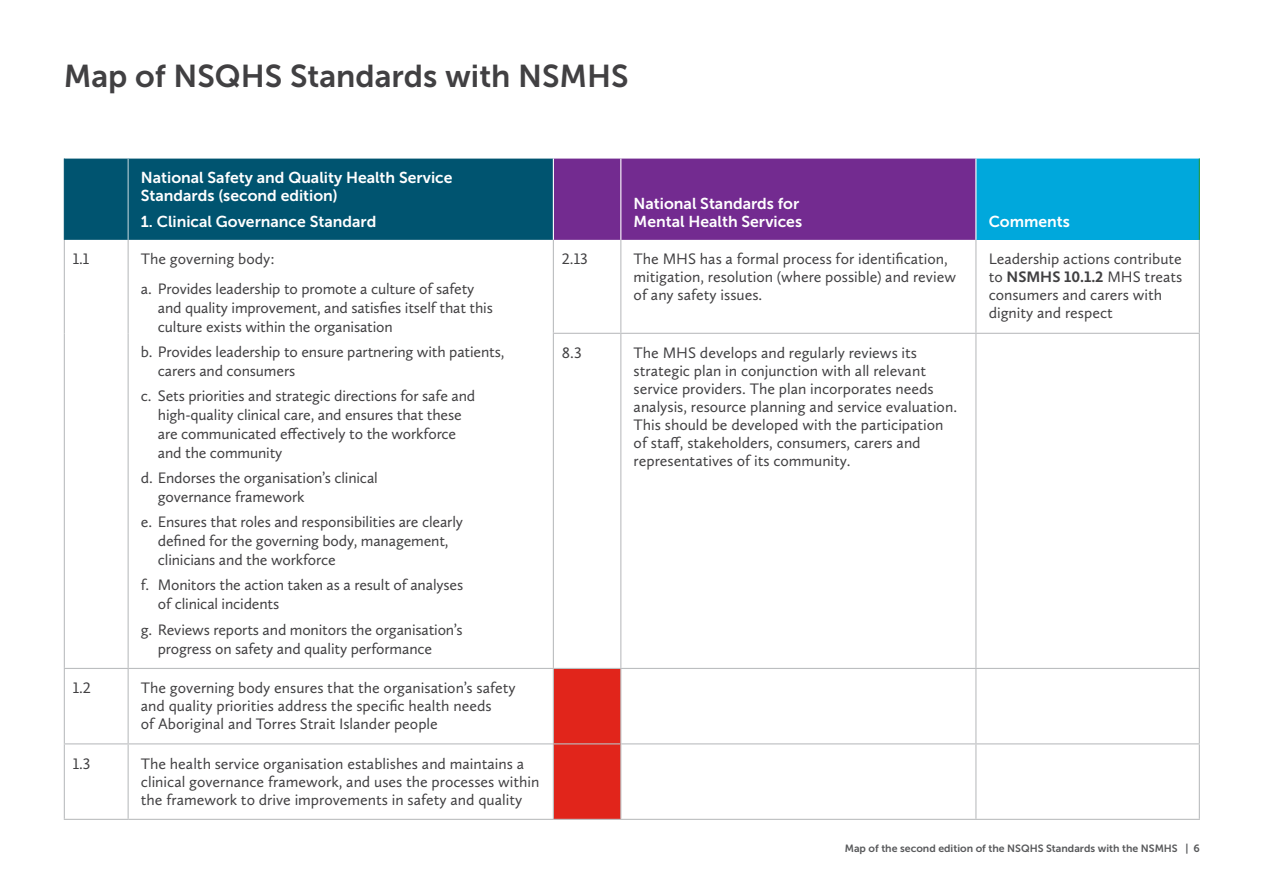
<style>
.page{position:relative;width:1263px;height:893px;background:#fff}
.page>*{position:absolute;margin:0;border:0;box-sizing:border-box;transform-origin:0 0}
.t1{font:31.5px "Museo Sans 700";color:#414042}
.t2{font:15.75px/18px "Calluna Sans";letter-spacing:-.005em;color:#414042}
.t3{font:15.75px/18px "Museo Sans 700";color:#fff}
.t4{font:10.5px "Museo Sans 700";color:#58595b}
.s1{font-weight:700}
</style>
<div class="page">
<svg style="left:65px;top:159px;width:910px;height:81px;background:#35417f"></svg>
<div style="left:976px;top:158px;width:223px;height:82px;background:#00a8dc"></div>
<div style="left:554px;top:669px;width:66px;height:150px;background:#e1251b"></div>
<hr style="left:553px;top:159px;width:1px;height:81px;background:#fff">
<hr style="left:620px;top:159px;width:1px;height:81px;background:#fff">
<hr style="left:620px;top:240px;width:1px;height:93px;background:#bcbec0">
<hr style="left:975px;top:240px;width:1px;height:93px;background:#bcbec0">
<hr style="left:620px;top:334px;width:1px;height:334px;background:#bcbec0">
<hr style="left:975px;top:334px;width:1px;height:334px;background:#bcbec0">
<hr style="left:1199px;top:334px;width:1px;height:334px;background:#bcbec0">
<hr style="left:64px;top:669px;width:1px;height:74px;background:#bcbec0">
<hr style="left:128px;top:669px;width:1px;height:74px;background:#bcbec0">
<hr style="left:553px;top:668px;width:68px;height:1px;background:#bcbec0">
<hr style="left:553px;top:669px;width:1px;height:74px;background:#bcbec0">
<hr style="left:621px;top:668px;width:355px;height:1px;background:#bcbec0">
<hr style="left:620px;top:669px;width:1px;height:74px;background:#bcbec0">
<hr style="left:976px;top:668px;width:224px;height:1px;background:#bcbec0">
<hr style="left:975px;top:669px;width:1px;height:74px;background:#bcbec0">
<hr style="left:1199px;top:669px;width:1px;height:74px;background:#bcbec0">
<hr style="left:64px;top:743px;width:64px;height:1px;background:#bcbec0">
<hr style="left:64px;top:744px;width:1px;height:75px;background:#bcbec0">
<hr style="left:128px;top:743px;width:425px;height:1px;background:#bcbec0">
<hr style="left:128px;top:744px;width:1px;height:75px;background:#bcbec0">
<hr style="left:553px;top:743px;width:68px;height:1px;background:#bcbec0">
<hr style="left:553px;top:744px;width:1px;height:75px;background:#bcbec0">
<hr style="left:621px;top:743px;width:355px;height:1px;background:#bcbec0">
<hr style="left:620px;top:744px;width:1px;height:75px;background:#bcbec0">
<hr style="left:976px;top:743px;width:224px;height:1px;background:#bcbec0">
<hr style="left:975px;top:744px;width:1px;height:75px;background:#bcbec0">
<hr style="left:1199px;top:744px;width:1px;height:75px;background:#bcbec0">
<hr style="left:64px;top:819px;width:64px;height:1px;background:#bcbec0">
<hr style="left:128px;top:819px;width:425px;height:1px;background:#bcbec0">
<hr style="left:553px;top:819px;width:68px;height:1px;background:#bcbec0">
<hr style="left:621px;top:819px;width:355px;height:1px;background:#bcbec0">
<hr style="left:976px;top:819px;width:224px;height:1px;background:#bcbec0">
<hr style="left:1199px;top:240px;width:1px;height:93px;background:#bcbec0">
<hr style="left:553px;top:333px;width:68px;height:1px;background:#bcbec0">
<hr style="left:621px;top:333px;width:355px;height:1px;background:#bcbec0">
<hr style="left:976px;top:333px;width:224px;height:1px;background:#bcbec0">
<hr style="left:976px;top:157px;width:224px;height:2px;background:#fff">
<hr style="left:553px;top:240px;width:1px;height:93px;background:#bcbec0">
<hr style="left:553px;top:334px;width:1px;height:334px;background:#bcbec0">
<hr style="left:128px;top:668px;width:425px;height:1px;background:#bcbec0">
<hr style="left:64px;top:240px;width:1px;height:93px;background:#bcbec0">
<hr style="left:128px;top:240px;width:1px;height:93px;background:#bcbec0">
<hr style="left:64px;top:333px;width:1px;height:335px;background:#bcbec0">
<hr style="left:128px;top:333px;width:1px;height:335px;background:#bcbec0">
<hr style="left:64px;top:668px;width:64px;height:1px;background:#bcbec0">
<hr style="left:1199px;top:159px;width:1px;height:81px;background:#2c9942">
<hr style="left:128px;top:159px;width:1px;height:81px;background:#b3ccd4">
<hr style="left:64px;top:159px;width:1px;height:81px;background:#005470">
<h1 class="t1" style="left:64px;top:59px;width:566px">Map of NSQHS Standards with NSMHS</h1>
<p class="t3" style="left:141px;top:168px;width:313px">National Safety and Quality Health Service<br>Standards (second edition)</p>
<p class="t3" style="left:141px;top:213px;width:237px">1. Clinical Governance Standard</p>
<p class="t3" style="left:634px;top:195px;width:170px">National Standards for<br>Mental Health Services</p>
<p class="t3" style="left:989px;top:213px;width:83px">Comments</p>
<p class="t2" style="left:73px;top:250px;width:18px">1.1</p>
<p class="t2" style="left:141px;top:244px;width:335px;line-height:29.5px">The governing body:<br>a. Provides leadership to promote a culture of safety</p>
<p class="t2" style="left:158px;top:298px;width:337px;line-height:18.9px">and quality improvement, and satisfies itself that this culture exists within the organisation</p>
<p class="t2" style="left:158px;top:342px;width:348px;line-height:18.9px;text-indent:-17px">b. Provides leadership to ensure partnering with patients, carers and consumers</p>
<p class="t2" style="left:158px;top:386px;width:319px;line-height:18.9px;text-indent:-17px">c. Sets priorities and strategic directions for safe and high-quality clinical care, and ensures that these are communicated effectively to the workforce and the community</p>
<p class="t2" style="left:158px;top:468px;width:221px;line-height:18.9px;text-indent:-17px">d. Endorses the organisation’s clinical governance framework</p>
<p class="t2" style="left:158px;top:512px;width:307px;line-height:18.9px;text-indent:-17px">e. Ensures that roles and responsibilities are clearly defined for the governing body, management, clinicians and the workforce</p>
<p class="t2" style="left:158px;top:575px;width:307px;line-height:18.9px;text-indent:-17px">f. Monitors the action taken as a result of analyses of clinical incidents</p>
<p class="t2" style="left:158px;top:620px;width:306px;line-height:18.9px;text-indent:-17px">g. Reviews reports and monitors the organisation’s progress on safety and quality performance</p>
<p class="t2" style="left:73px;top:678px;width:20px">1.2</p>
<p class="t2" style="left:141px;top:678px;width:376px">The governing body ensures that the organisation’s safety and quality priorities address the specific health needs<br>of Aboriginal and Torres Strait Islander people</p>
<p class="t2" style="left:73px;top:754px;width:19px">1.3</p>
<p class="t2" style="left:141px;top:754px;width:400px">The health service organisation establishes and maintains a clinical governance framework, and uses the processes within the framework to drive improvements in safety and quality</p>
<p class="t2" style="left:562px;top:250px;width:27px">2.13</p>
<p class="t2" style="left:634px;top:250px;width:324px">The MHS has a formal process for identification, mitigation, resolution (where possible) and review of any safety issues.</p>
<p class="t2" style="left:989px;top:250px;width:195px">Leadership actions contribute to <span class="s1">NSMHS 10.1.2</span> MHS treats consumers and carers with dignity and respect</p>
<p class="t2" style="left:562px;top:343px;width:21px">8.3</p>
<p class="t2" style="left:634px;top:343px;width:325px">The MHS develops and regularly reviews its strategic plan in conjunction with all relevant service providers. The plan incorporates needs analysis, resource planning and service evaluation.<br>This should be developed with the participation of staff, stakeholders, consumers, carers and representatives of its community.</p>
<p class="t4" style="left:845px;top:842px;width:357px">Map of the second edition of the NSQHS Standards with the NSMHS | 6</p>
</div>
